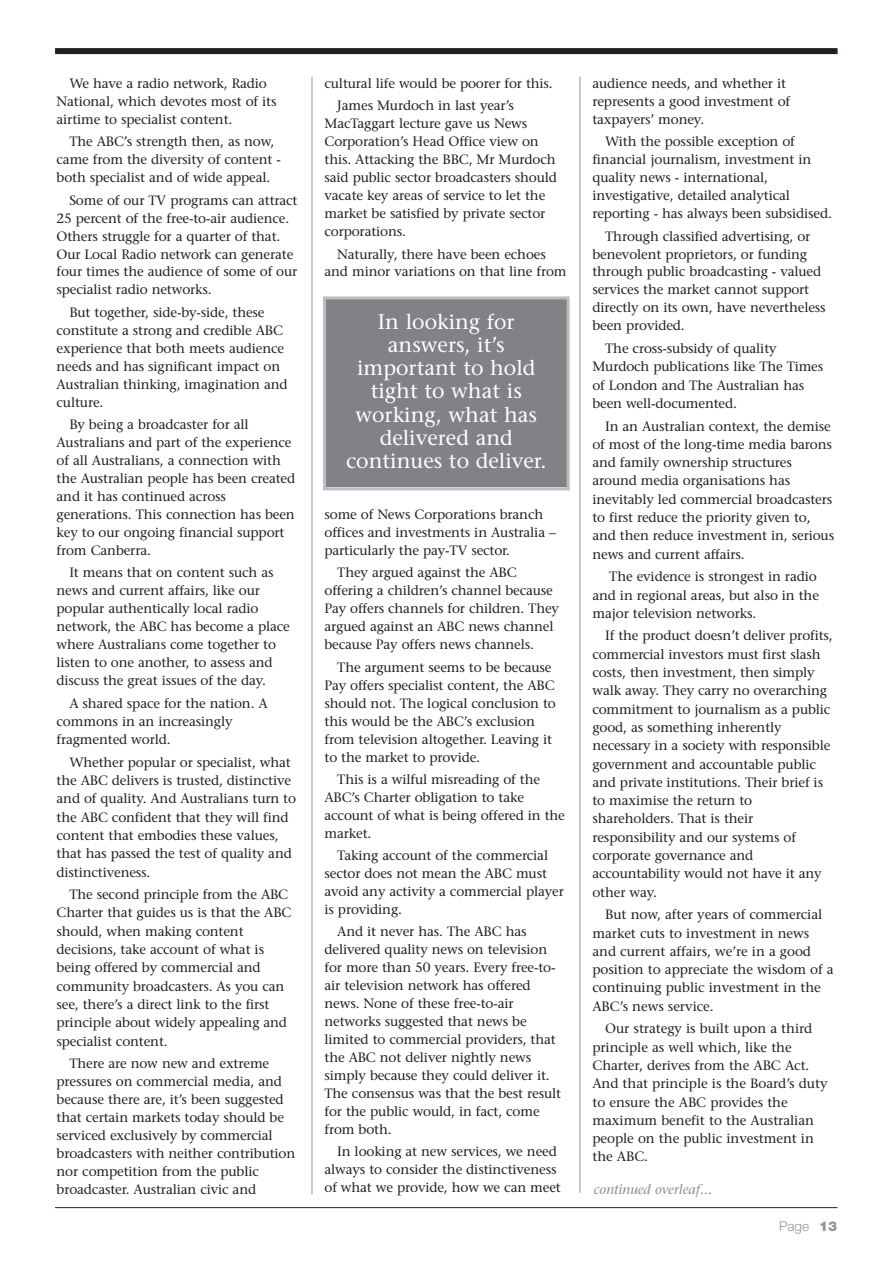
<style>
.page{position:relative;width:893px;height:1263px;background:#fff}
.page>*{position:absolute;margin:0;border:0;box-sizing:border-box;transform-origin:0 0}
.t1{font:21px/23.1px "Stone Serif";color:#fff;text-align:center}
.t2{font:13.5px/18px "Stone Serif";letter-spacing:-.01em;color:#231f20}
.t3{font:italic 13.5px "Stone Serif";color:#8a8c8e}
.t4{font:300 13.5px "Helvetica Neue";color:#939598}
.s1{font-weight:900}
</style>
<div class="page">
<hr style="left:55px;top:1207px;width:782px;height:1px;background:#231f20">
<div style="left:55px;top:48px;width:782px;height:6px;background:#231f20"></div>
<div style="left:326px;top:299px;width:241px;height:188px;background:#808285"></div>
<div style="left:323px;top:296px;width:247px;height:194px;border:3px solid #bbbdc0"></div>
<hr style="left:312px;top:77px;width:1px;height:1117px;background:#939598">
<hr style="left:579px;top:77px;width:1px;height:1116px;background:#939598">
<p class="t2" style="left:57px;top:76px;width:221px;text-indent:13px">We have a radio network, Radio<br>National, which devotes most of its airtime to specialist content.</p>
<p class="t2" style="left:57px;top:134px;width:226px;text-indent:13px">The ABC’s strength then, as now, came from the diversity of content - both specialist and of wide appeal.</p>
<p class="t2" style="left:57px;top:192px;width:243px;text-indent:13px">Some of our TV programs can attract 25 percent of the free-to-air audience.<br>Others struggle for a quarter of that.<br>Our Local Radio network can generate four times the audience of some of our specialist radio networks.</p>
<p class="t2" style="left:57px;top:304px;width:233px;text-indent:13px">But together, side-by-side, these constitute a strong and credible ABC experience that both meets audience needs and has significant impact on<br>Australian thinking, imagination and culture.</p>
<p class="t2" style="left:57px;top:417px;width:240px;text-indent:13px">By being a broadcaster for all<br>Australians and part of the experience of all Australians, a connection with the Australian people has been created and it has continued across generations. This connection has been key to our ongoing financial support from Canberra.</p>
<p class="t2" style="left:57px;top:565px;width:235px;text-indent:13px">It means that on content such as news and current affairs, like our popular authentically local radio network, the ABC has become a place where Australians come together to listen to one another, to assess and discuss the great issues of the day.</p>
<p class="t2" style="left:57px;top:695px;width:213px;text-indent:13px">A shared space for the nation. A commons in an increasingly fragmented world.</p>
<p class="t2" style="left:57px;top:754px;width:241px;text-indent:13px">Whether popular or specialist, what the ABC delivers is trusted, distinctive and of quality. And Australians turn to the ABC confident that they will find content that embodies these values, that has passed the test of quality and distinctiveness.</p>
<p class="t2" style="left:57px;top:887px;width:236px;text-indent:13px">The second principle from the ABC<br>Charter that guides us is that the ABC should, when making content decisions, take account of what is being offered by commercial and community broadcasters. As you can see, there’s a direct link to the first principle about widely appealing and specialist content.</p>
<p class="t2" style="left:57px;top:1056px;width:240px;text-indent:13px">There are now new and extreme pressures on commercial media, and because there are, it’s been suggested that certain markets today should be serviced exclusively by commercial broadcasters with neither contribution nor competition from the public broadcaster. Australian civic and</p>
<p class="t2" style="left:337px;top:74px;width:217px;line-height:22.2px;text-indent:-13px">cultural life would be poorer for this.<br>James Murdoch in last year’s</p>
<p class="t2" style="left:324px;top:116px;width:234px">MacTaggart lecture gave us News Corporation’s Head Office view on this. Attacking the BBC, Mr Murdoch said public sector broadcasters should vacate key areas of service to let the market be satisfied by private sector corporations.</p>
<p class="t2" style="left:324px;top:246px;width:244px;text-align:center">Naturally, there have been echoes<br>and minor variations on that line from</p>
<h1 class="t1" style="left:346px;top:313px;width:202px">In looking for answers, it’s important to hold tight to what is working, what has delivered and continues to deliver.</h1>
<p class="t2" style="left:324px;top:507px;width:233px">some of News Corporations branch offices and investments in Australia – particularly the pay-TV sector.</p>
<p class="t2" style="left:324px;top:565px;width:236px;text-indent:13px">They argued against the ABC offering a children’s channel because Pay offers channels for children. They argued against an ABC news channel because Pay offers news channels.</p>
<p class="t2" style="left:324px;top:659px;width:233px;text-indent:13px">The argument seems to be because Pay offers specialist content, the ABC should not. The logical conclusion to this would be the ABC’s exclusion from television altogether. Leaving it to the market to provide.</p>
<p class="t2" style="left:324px;top:772px;width:242px;text-indent:13px">This is a wilful misreading of the<br>ABC’s Charter obligation to take account of what is being offered in the market.</p>
<p class="t2" style="left:324px;top:848px;width:241px;text-indent:13px">Taking account of the commercial sector does not mean the ABC must avoid any activity a commercial player is providing.</p>
<p class="t2" style="left:324px;top:924px;width:238px;text-indent:13px">And it never has. The ABC has delivered quality news on television for more than 50 years. Every free-to&shy;air television network has offered news. None of these free-to-air networks suggested that news be limited to commercial providers, that the ABC not deliver nightly news simply because they could deliver it.<br>The consensus was that the best result for the public would, in fact, come from both.</p>
<p class="t2" style="left:324px;top:1144px;width:238px;text-indent:13px">In looking at new services, we need always to consider the distinctiveness of what we provide, how we can meet</p>
<p class="t2" style="left:592px;top:76px;width:199px">audience needs, and whether it represents a good investment of taxpayers’ money.</p>
<p class="t2" style="left:592px;top:134px;width:241px;text-indent:13px">With the possible exception of financial journalism, investment in quality news - international, investigative, detailed analytical reporting - has always been subsidised.</p>
<p class="t2" style="left:592px;top:228px;width:235px;text-indent:13px">Through classified advertising, or benevolent proprietors, or funding through public broadcasting - valued services the market cannot support directly on its own, have nevertheless been provided.</p>
<p class="t2" style="left:592px;top:341px;width:232px;text-indent:13px">The cross-subsidy of quality<br>Murdoch publications like The Times of London and The Australian has been well-documented.</p>
<p class="t2" style="left:592px;top:418px;width:243px;text-indent:13px">In an Australian context, the demise of most of the long-time media barons and family ownership structures around media organisations has inevitably led commercial broadcasters to first reduce the priority given to, and then reduce investment in, serious news and current affairs.</p>
<p class="t2" style="left:592px;top:569px;width:228px;text-indent:17px">The evidence is strongest in radio and in regional areas, but also in the major television networks.</p>
<p class="t2" style="left:592px;top:628px;width:242px;text-indent:13px">If the product doesn’t deliver profits, commercial investors must first slash costs, then investment, then simply walk away. They carry no overarching commitment to journalism as a public good, as something inherently necessary in a society with responsible government and accountable public and private institutions. Their brief is to maximise the return to shareholders. That is their responsibility and our systems of corporate governance and accountability would not have it any other way.</p>
<p class="t2" style="left:592px;top:907px;width:243px;text-indent:13px">But now, after years of commercial market cuts to investment in news and current affairs, we’re in a good position to appreciate the wisdom of a continuing public investment in the<br>ABC’s news service.</p>
<p class="t2" style="left:592px;top:1021px;width:237px;text-indent:13px">Our strategy is built upon a third principle as well which, like the<br>Charter, derives from the ABC Act.<br>And that principle is the Board’s duty to ensure the ABC provides the maximum benefit to the Australian people on the public investment in the ABC.</p>
<p class="t3" style="left:594px;top:1184px;width:119px">continued overleaf...</p>
<p class="t4" style="left:779px;top:1221px;width:59px">Page <span class="s1">13</span></p>
</div>
